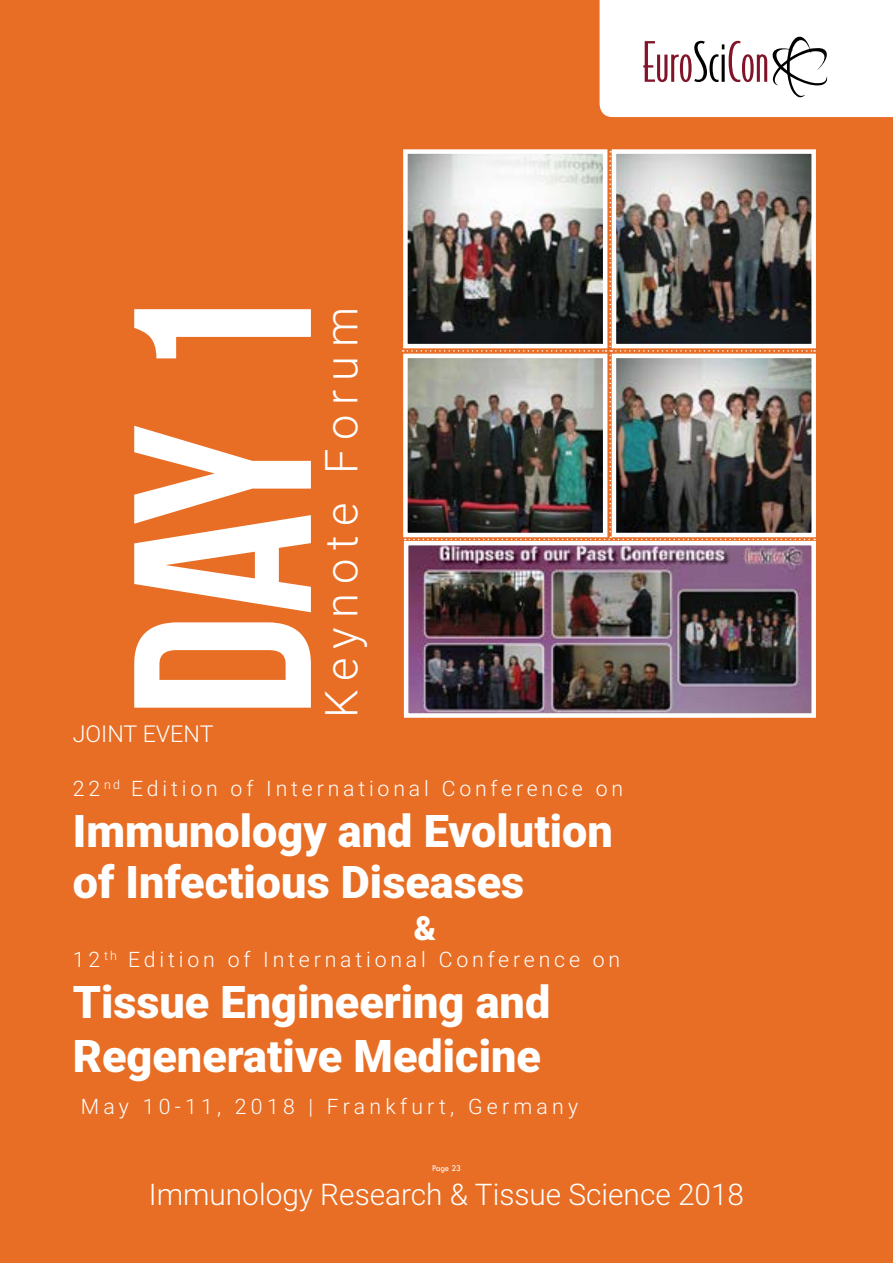
<style>
.page{position:relative;width:893px;height:1263px;background:#e86e25}
.page>*{position:absolute;margin:0;border:0;box-sizing:border-box;transform-origin:0 0}
.t1{font:252.3px "Bebas Neue";color:#fff}
.t2{font:300 45.3px "Roboto";letter-spacing:.2em;color:#fff}
.t3{font:900 45px/51px "Roboto";color:#fff}
.t4{font:900 33.45px "Roboto";color:#fff}
.t5{font:300 29.85px "Roboto";color:#fff}
.t6{font:300 23.25px "Roboto";color:#fff}
.t7{font:300 21.3px "Roboto";letter-spacing:.18em;color:#fff}
.t8{font:300 21.3px "Roboto";letter-spacing:.2em;color:#fff}
.t9{font:9px "Tw Cen";letter-spacing:-.02em;color:#fff;scale:.95 1}
</style>
<div class="page">
<svg style="left:600px;top:0;width:293px;height:117px;background:#f3eff0"></svg>
<img style="left:409px;top:546px;width:402px;height:167px">
<div style="left:404px;top:541px;width:412px;height:177px;border:4px solid #fff"></div>
<img style="left:403px;top:151px;width:412px;height:389px">
<h1 class="t1" style="left:85px;top:718px;width:434px;rotate:-90deg">Day 1</h1>
<p class="t2" style="left:310px;top:718px;width:412px;rotate:-90deg">Keynote Forum</p>
<p class="t6" style="left:73px;top:717px;width:142px">JOINT EVENT</p>
<p class="t7" style="left:73px;top:773px;width:552px">22 <sup>nd</sup> Edition of International Conference on</p>
<p class="t3" style="left:73px;top:803px;width:542px">Immunology and Evolution of Infectious Diseases</p>
<p class="t4" style="left:414px;top:904px;width:24px">&amp;</p>
<p class="t7" style="left:73px;top:944px;width:549px">12 <sup>th</sup> Edition of International Conference on</p>
<p class="t3" style="left:73px;top:973px;width:479px;line-height:54px">Tissue Engineering and<br>Regenerative Medicine</p>
<p class="t8" style="left:81px;top:1092px;width:499px">May 10-11, 2018 | Frankfurt, Germany</p>
<p class="t9" style="left:432px;top:1162px;width:32px">Page 23</p>
<p class="t5" style="left:149px;top:1174px;width:597px">Immunology Research &amp; Tissue Science 2018</p>
</div>
